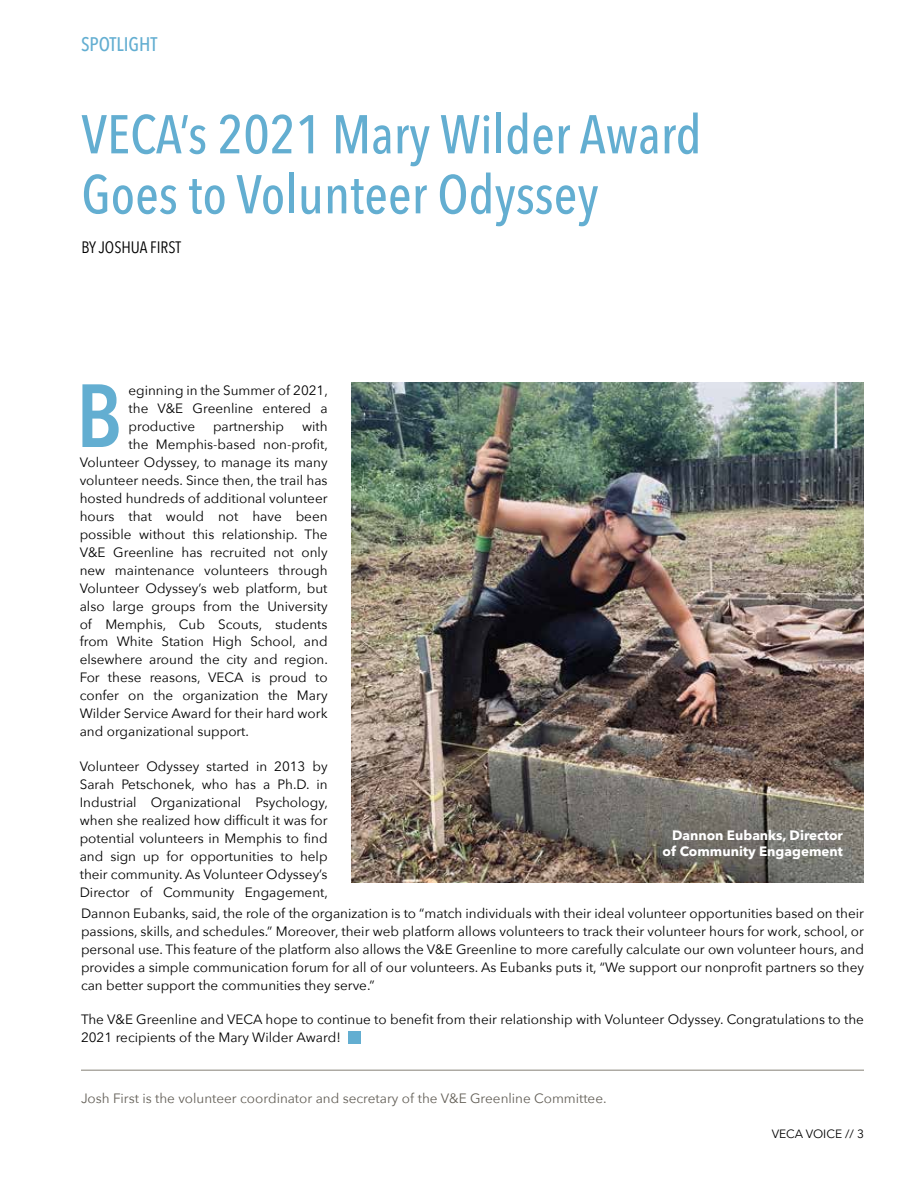
<style>
.page{position:relative;width:918px;height:1188px;background:#fff}
.page>*{position:absolute;margin:0;border:0;box-sizing:border-box;transform-origin:0 0}
.t1{font:600 88.5px "Avenir Next Condensed";color:#63aed1}
.t2{font:500 54px/60px "Avenir Next Condensed";color:#63aed1}
.t3{font:500 condensed 19.5px "Avenir Next LT Pro";color:#63aed1}
.t4{font:16.5px "Avenir Next Condensed";color:#000}
.t5{font:13.5px/18px "Avenir Next";color:#000;text-align:justify}
.t6{font:13.5px "Avenir Next";color:#635f57}
.t7{font:700 13.5px/16.5px "Avenir Next LT Pro";color:#fff;text-align:right}
.t8{font:12px "Avenir Next";color:#000}
</style>
<div class="page">
<img style="left:351px;top:382px;width:513px;height:501px">
<hr style="left:81px;top:1070px;width:783px;height:1px;background:#adaaa3">
<div style="left:348px;top:1031px;width:13px;height:13px;background:#63aed1"></div>
<h3 class="t3" style="left:81px;top:33px;width:78px">SPOTLIGHT</h3>
<h2 class="t2" style="left:81px;top:104px;width:622px">VECA’s 2021 Mary Wilder Award<br>Goes to Volunteer Odyssey</h2>
<p class="t4" style="left:81px;top:233px;width:101px">BY JOSHUA FIRST</p>
<p class="t5" style="left:129px;top:380px;width:201px">eginning in the Summer of 2021, the V&amp;E Greenline entered a productive</p>
<h1 class="t1" style="left:76px;top:340px;width:47px">B</h1>
<p class="t5" style="left:213px;top:416px;width:72px">partnership</p>
<p class="t5" style="left:302px;top:416px;width:27px">with</p>
<p class="t5" style="left:129px;top:434px;width:201px">the Memphis-based non-profit,</p>
<p class="t5" style="left:80px;top:452px;width:249px">Volunteer Odyssey, to manage its many</p>
<p class="t5" style="left:80px;top:470px;width:249px">volunteer needs. Since then, the trail has</p>
<p class="t5" style="left:80px;top:488px;width:249px">hosted hundreds of additional volunteer</p>
<p class="t5" style="left:80px;top:506px;width:249px">hours that would not have been</p>
<p class="t5" style="left:80px;top:524px;width:249px">possible without this relationship. The</p>
<p class="t5" style="left:80px;top:542px;width:249px">V&amp;E Greenline has recruited not only</p>
<p class="t5" style="left:80px;top:560px;width:249px">new maintenance volunteers through</p>
<p class="t5" style="left:80px;top:578px;width:249px">Volunteer Odyssey’s web platform, but</p>
<p class="t5" style="left:80px;top:596px;width:249px">also large groups from the University</p>
<p class="t5" style="left:80px;top:614px;width:249px">of Memphis, Cub Scouts, students</p>
<p class="t5" style="left:80px;top:632px;width:249px">from White Station High School, and</p>
<p class="t5" style="left:80px;top:650px;width:250px">elsewhere around the city and region.</p>
<p class="t5" style="left:80px;top:668px;width:249px">For these reasons, VECA is proud to</p>
<p class="t5" style="left:80px;top:686px;width:249px">confer on the organization the Mary</p>
<p class="t5" style="left:80px;top:704px;width:249px">Wilder Service Award for their hard work</p>
<p class="t5" style="left:80px;top:722px;width:171px">and organizational support.</p>
<p class="t5" style="left:80px;top:756px;width:250px">Volunteer Odyssey started in 2013 by Sarah Petschonek, who has a Ph.D. in Industrial Organizational Psychology, when she realized how difficult it was for potential volunteers in Memphis to find and sign up for opportunities to help their community. As Volunteer Odyssey’s Director of Community Engagement,</p>
<p class="t7" style="left:663px;top:827px;width:182px">Dannon Eubanks, Director of Community Engagement</p>
<p class="t5" style="left:81px;top:904px;width:785px">Dannon Eubanks, said, the role of the organization is to “match individuals with their ideal volunteer opportunities based on their passions, skills, and schedules.” Moreover, their web platform allows volunteers to track their volunteer hours for work, school, or personal use. This feature of the platform also allows the V&amp;E Greenline to more carefully calculate our own volunteer hours, and provides a simple communication forum for all of our volunteers. As Eubanks puts it, “We support our nonprofit partners so they can better support the communities they serve.”</p>
<p class="t5" style="left:81px;top:1010px;width:785px">The V&amp;E Greenline and VECA hope to continue to benefit from their relationship with Volunteer Odyssey. Congratulations to the<br>2021 recipients of the Mary Wilder Award!</p>
<p class="t6" style="left:81px;top:1087px;width:527px">Josh First is the volunteer coordinator and secretary of the V&amp;E Greenline Committee.</p>
<p class="t8" style="left:772px;top:1124px;width:94px">VECA VOICE // 3</p>
</div>
